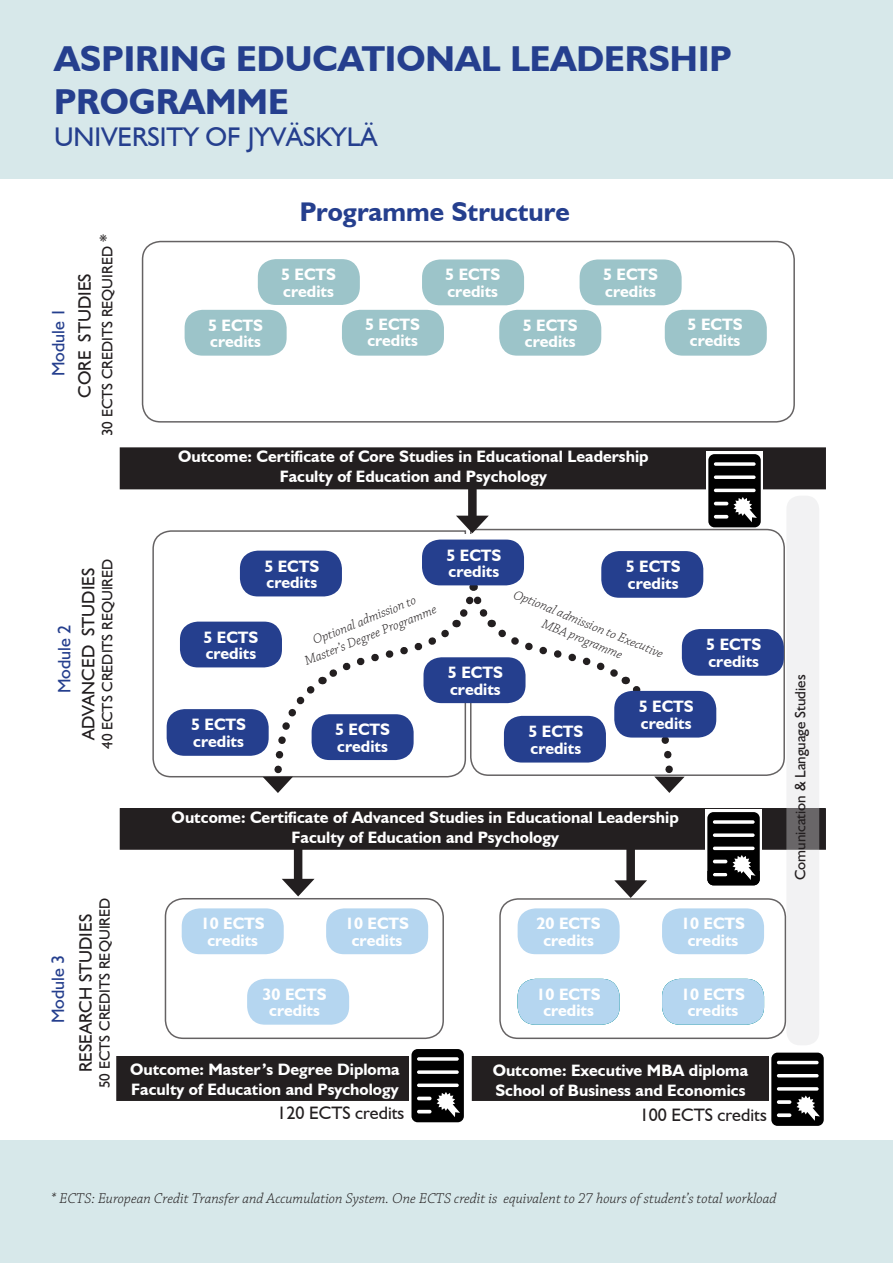
<style>
.page{position:relative;width:893px;height:1263px;background:#fff}
.page>*{position:absolute;margin:0;border:0;box-sizing:border-box;transform-origin:0 0}
.Heading_2{font:700 36px/43.2px "Humanist 521 BT";color:#253f8e}
.Heading_2-2{font:27px "Humanist 521 BT";color:#253f8e}
.Heading_2-3{font:700 27px "Humanist 521 BT";color:#253f8e}
.t1{font:18px "Humanist 521 BT";color:#231f20}
.t2{font:18px "Humanist 521 BT";color:#253f8e}
.t3{font:700 16.5px "Humanist 521 BT";color:#fff}
.t4{font:italic 300 15px "Chaparral Pro";color:#231f20}
.t5{font:15px "Humanist 521 BT";color:#231f20}
.t6{font:italic 300 13.5px/16.2px "Chaparral Pro";color:#231f20;text-align:center}
.s1{font-size:18px}
</style>
<div class="page">
<div style="left:0;top:0;width:893px;height:179px;background:#d7e8ea"></div>
<div style="left:0;top:1140px;width:893px;height:123px;background:#d7e8ea"></div>
<svg style="left:152px;top:530px;width:315px;height:248px"></svg>
<svg style="left:470px;top:528px;width:315px;height:248px"></svg>
<svg style="left:439px;top:535px;width:81px;height:7px"></svg>
<svg style="left:263px;top:542px;width:422px;height:251px"></svg>
<div style="left:626px;top:816px;width:9px;height:71px;background:#231f20"></div>
<svg style="left:614px;top:880px;width:33px;height:18px"></svg>
<div style="left:499px;top:898px;width:287px;height:141px;border:2px solid #231f20;border-radius:18px"></div>
<div style="left:165px;top:898px;width:279px;height:141px;border:2px solid #231f20;border-radius:18px"></div>
<div style="left:142px;top:241px;width:653px;height:182px;border:2px solid #231f20;border-radius:18px"></div>
<div style="left:185px;top:310px;width:102px;height:46px;background:#9cc4c9;border-radius:18px"></div>
<div style="left:468px;top:448px;width:9px;height:74px;background:#231f20"></div>
<svg style="left:456px;top:516px;width:33px;height:17px"></svg>
<div style="left:120px;top:448px;width:705px;height:41px;background:#231f20"></div>
<div style="left:120px;top:447px;width:706px;height:42px;border:2px solid #231f20"></div>
<div style="left:294px;top:815px;width:8px;height:71px;background:#231f20"></div>
<svg style="left:282px;top:879px;width:33px;height:17px"></svg>
<div style="left:120px;top:809px;width:705px;height:40px;background:#231f20"></div>
<div style="left:120px;top:808px;width:706px;height:42px;border:2px solid #231f20"></div>
<div style="left:117px;top:1057px;width:296px;height:43px;background:#231f20"></div>
<div style="left:116px;top:1056px;width:298px;height:45px;border:2px solid #231f20"></div>
<div style="left:706px;top:452px;width:57px;height:61px;background:#fff"></div>
<svg style="left:708px;top:454px;width:53px;height:73px"></svg>
<div style="left:705px;top:810px;width:57px;height:61px;background:#fff"></div>
<svg style="left:707px;top:812px;width:53px;height:73px"></svg>
<div style="left:409px;top:1051px;width:57px;height:61px;background:#fff"></div>
<svg style="left:411px;top:1049px;width:53px;height:73px"></svg>
<div style="left:312px;top:714px;width:102px;height:46px;background:#253f8e;border-radius:18px"></div>
<div style="left:665px;top:310px;width:102px;height:46px;background:#9cc4c9;border-radius:18px"></div>
<div style="left:580px;top:259px;width:102px;height:46px;background:#9cc4c9;border-radius:18px"></div>
<div style="left:499px;top:310px;width:102px;height:46px;background:#9cc4c9;border-radius:18px"></div>
<div style="left:422px;top:259px;width:102px;height:46px;background:#9cc4c9;border-radius:18px"></div>
<div style="left:342px;top:310px;width:102px;height:46px;background:#9cc4c9;border-radius:18px"></div>
<div style="left:662px;top:979px;width:102px;height:46px;background:#b5d6f0;border-radius:18px"></div>
<div style="left:180px;top:622px;width:102px;height:45px;background:#253f8e;border-radius:18px"></div>
<div style="left:682px;top:629px;width:102px;height:47px;background:#253f8e;border-radius:18px"></div>
<div style="left:247px;top:979px;width:102px;height:46px;background:#b5d6f0;border-radius:18px"></div>
<div style="left:326px;top:908px;width:102px;height:46px;background:#b5d6f0;border-radius:18px"></div>
<div style="left:182px;top:908px;width:102px;height:46px;background:#b5d6f0;border-radius:18px"></div>
<div style="left:662px;top:908px;width:102px;height:46px;background:#b5d6f0;border-radius:18px"></div>
<div style="left:518px;top:908px;width:102px;height:46px;background:#b5d6f0;border-radius:18px"></div>
<div style="left:518px;top:979px;width:102px;height:46px;background:#b5d6f0;border-radius:18px"></div>
<div style="left:422px;top:540px;width:102px;height:45px;background:#253f8e;border-radius:18px"></div>
<div style="left:423px;top:657px;width:102px;height:46px;background:#253f8e;border-radius:18px"></div>
<div style="left:614px;top:691px;width:102px;height:46px;background:#253f8e;border-radius:18px"></div>
<div style="left:473px;top:1057px;width:295px;height:43px;background:#231f20"></div>
<div style="left:472px;top:1056px;width:297px;height:45px;border:2px solid #231f20"></div>
<svg style="left:771px;top:1052px;width:53px;height:74px"></svg>
<div style="left:601px;top:551px;width:102px;height:47px;background:#253f8e;border-radius:18px"></div>
<div style="left:240px;top:551px;width:102px;height:45px;background:#253f8e;border-radius:18px"></div>
<div style="left:504px;top:716px;width:102px;height:46px;background:#253f8e;border-radius:18px"></div>
<div style="left:167px;top:709px;width:102px;height:47px;background:#253f8e;border-radius:18px"></div>
<svg style="left:786px;top:496px;width:33px;height:549px;fill:#f2f2f3"></svg>
<div style="left:258px;top:259px;width:102px;height:46px;background:#9cc4c9;border-radius:18px"></div>
<p class="Heading_2" style="left:54px;top:36px;width:679px">ASPIRING EDUCATIONAL LEADERSHIP<br>PROGRAMME</p>
<p class="Heading_2-2" style="left:54px;top:121px;width:325px">UNIVERSITY OF JYVÄSKYLÄ</p>
<p class="t2" style="left:47px;top:376px;width:70px;rotate:-90deg">Module 1</p>
<p class="t1" style="left:74px;top:397px;width:126px;rotate:-90deg">CORE STUDIES</p>
<p class="t5" style="left:98px;top:436px;width:203px;rotate:-90deg">30 ECTS CREDITS REQUIRED <span class="s1">*</span></p>
<p class="t3" style="left:208px;top:315px;width:57px">5 ECTS</p>
<p class="t3" style="left:210px;top:331px;width:52px">credits</p>
<p class="Heading_2-3" style="left:300px;top:195px;width:271px">Programme Structure</p>
<p class="t3" style="left:281px;top:264px;width:57px">5 ECTS</p>
<p class="t3" style="left:283px;top:281px;width:52px">credits</p>
<p class="t3" style="left:365px;top:314px;width:57px">5 ECTS</p>
<p class="t3" style="left:367px;top:330px;width:52px">credits</p>
<p class="t3" style="left:445px;top:264px;width:57px">5 ECTS</p>
<p class="t3" style="left:447px;top:281px;width:52px">credits</p>
<p class="t3" style="left:523px;top:315px;width:57px">5 ECTS</p>
<p class="t3" style="left:525px;top:331px;width:52px">credits</p>
<p class="t3" style="left:603px;top:264px;width:57px">5 ECTS</p>
<p class="t3" style="left:605px;top:281px;width:52px">credits</p>
<p class="t3" style="left:688px;top:314px;width:57px">5 ECTS</p>
<p class="t3" style="left:690px;top:330px;width:52px">credits</p>
<p class="t3" style="left:178px;top:446px;width:472px">Outcome: Certificate of Core Studies in Educational Leadership</p>
<p class="t3" style="left:280px;top:466px;width:269px">Faculty of Education and Psychology</p>
<p class="t2" style="left:53px;top:693px;width:70px;rotate:-90deg">Module 2</p>
<p class="t1" style="left:77px;top:740px;width:174px;rotate:-90deg">ADVANCED STUDIES</p>
<p class="t5" style="left:98px;top:749px;width:192px;rotate:-90deg">40 ECTS CREDITS REQUIRED</p>
<p class="t3" style="left:264px;top:556px;width:57px">5 ECTS</p>
<p class="t3" style="left:267px;top:572px;width:52px">credits</p>
<p class="t3" style="left:203px;top:627px;width:57px">5 ECTS</p>
<p class="t3" style="left:206px;top:643px;width:52px">credits</p>
<p class="t3" style="left:191px;top:714px;width:57px">5 ECTS</p>
<p class="t3" style="left:193px;top:731px;width:52px">credits</p>
<p class="t6" style="left:296px;top:639px;width:143px;rotate:-22deg">Optional admission to<br>Master’s Degree Programme</p>
<p class="t3" style="left:335px;top:719px;width:57px">5 ECTS</p>
<p class="t3" style="left:337px;top:736px;width:52px">credits</p>
<p class="t3" style="left:446px;top:545px;width:57px">5 ECTS</p>
<p class="t3" style="left:449px;top:561px;width:52px">credits</p>
<p class="t3" style="left:448px;top:662px;width:57px">5 ECTS</p>
<p class="t3" style="left:450px;top:679px;width:52px">credits</p>
<p class="t3" style="left:626px;top:556px;width:57px">5 ECTS</p>
<p class="t3" style="left:628px;top:573px;width:52px">credits</p>
<p class="t6" style="left:517px;top:587px;width:162px;rotate:22deg">Optional admission to Executive<br>MBA programme</p>
<p class="t3" style="left:528px;top:721px;width:57px">5 ECTS</p>
<p class="t3" style="left:531px;top:738px;width:52px">credits</p>
<p class="t3" style="left:639px;top:696px;width:57px">5 ECTS</p>
<p class="t3" style="left:641px;top:713px;width:52px">credits</p>
<p class="t3" style="left:706px;top:634px;width:57px">5 ECTS</p>
<p class="t3" style="left:708px;top:651px;width:52px">credits</p>
<p class="t3" style="left:172px;top:807px;width:509px">Outcome: Certificate of Advanced Studies in Educational Leadership</p>
<p class="t3" style="left:292px;top:827px;width:269px">Faculty of Education and Psychology</p>
<p class="t2" style="left:47px;top:1023px;width:70px;rotate:-90deg">Module 3</p>
<p class="t5" style="left:95px;top:1088px;width:192px;rotate:-90deg">50 ECTS CREDITS REQUIRED</p>
<p class="t1" style="left:75px;top:1072px;width:160px;rotate:-90deg">RESEARCH STUDIES</p>
<p class="t3" style="left:201px;top:913px;width:66px">10 ECTS</p>
<p class="t3" style="left:207px;top:930px;width:52px">credits</p>
<p class="t3" style="left:345px;top:913px;width:66px">10 ECTS</p>
<p class="t3" style="left:352px;top:930px;width:52px">credits</p>
<p class="t3" style="left:537px;top:913px;width:66px">20 ECTS</p>
<p class="t3" style="left:543px;top:930px;width:52px">credits</p>
<p class="t3" style="left:681px;top:913px;width:66px">10 ECTS</p>
<p class="t3" style="left:688px;top:930px;width:52px">credits</p>
<p class="t3" style="left:263px;top:984px;width:66px">30 ECTS</p>
<p class="t3" style="left:269px;top:1000px;width:52px">credits</p>
<p class="t3" style="left:537px;top:984px;width:66px">10 ECTS</p>
<p class="t3" style="left:543px;top:1000px;width:52px">credits</p>
<p class="t3" style="left:681px;top:984px;width:66px">10 ECTS</p>
<p class="t3" style="left:688px;top:1000px;width:52px">credits</p>
<p class="t3" style="left:130px;top:1059px;width:271px">Outcome: Master’s Degree Diploma</p>
<p class="t3" style="left:131px;top:1079px;width:269px">Faculty of Education and Psychology</p>
<p class="t3" style="left:493px;top:1060px;width:257px">Outcome: Executive MBA diploma</p>
<p class="t3" style="left:495px;top:1080px;width:252px">School of Business and Economics</p>
<p class="t1" style="left:277px;top:1102px;width:129px">120 ECTS credits</p>
<p class="t1" style="left:640px;top:1104px;width:129px">100 ECTS credits</p>
<p class="t5" style="left:791px;top:880px;width:207px;rotate:-90deg">Comunication &amp; Language Studies</p>
<p class="t4" style="left:51px;top:1190px;width:727px">* ECTS: European Credit Transfer and Accumulation System. One ECTS credit is equivalent to 27 hours of student’s total workload</p>
</div>
